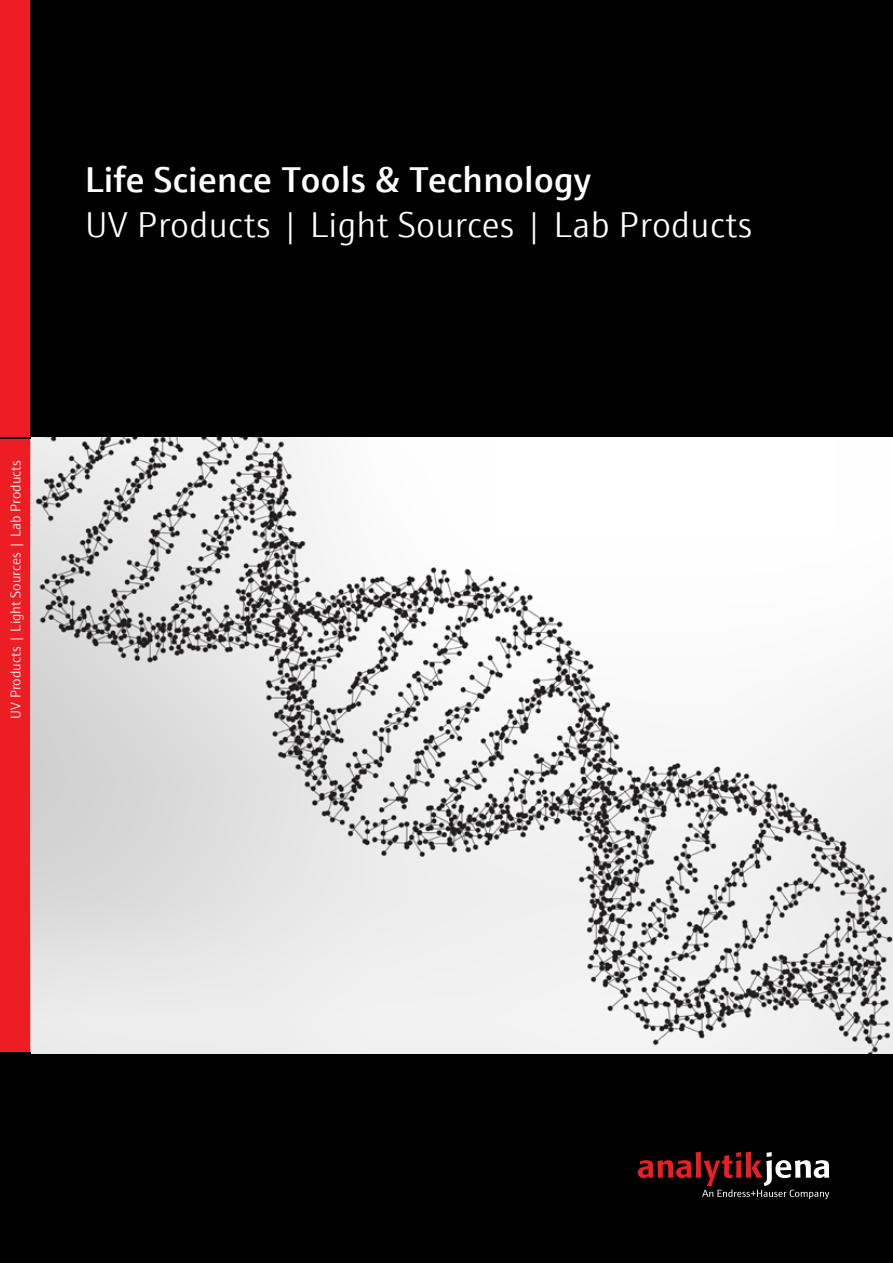
<style>
.page{position:relative;width:893px;height:1263px;background:#000}
.page>*{position:absolute;margin:0;border:0;box-sizing:border-box;transform-origin:0 0}
.t1{font:300 36px "E+H Sans";letter-spacing:.01em;color:#fff}
.t2{font:600 36px "E+H Sans";letter-spacing:.01em;color:#fff}
.t3{font:300 14.25px "E+H Sans";color:#fff}
</style>
<div class="page">
<img style="left:31px;top:437px;width:862px;height:616px">
<svg style="left:638px;top:1151px;width:191px;height:48px"></svg>
<div style="left:0;top:439px;width:30px;height:612px;background:#ed1d24"></div>
<div style="left:0;top:0;width:30px;height:437px;background:#ed1d24"></div>
<p class="t2" style="left:85px;top:152px;width:508px">Life Science Tools &amp; Technology</p>
<p class="t1" style="left:85px;top:198px;width:669px">UV Products | Light Sources | Lab Products</p>
<p class="t3" style="left:5px;top:719px;width:260px;rotate:-90deg">UV Products | Light Sources | Lab Products</p>
</div>
